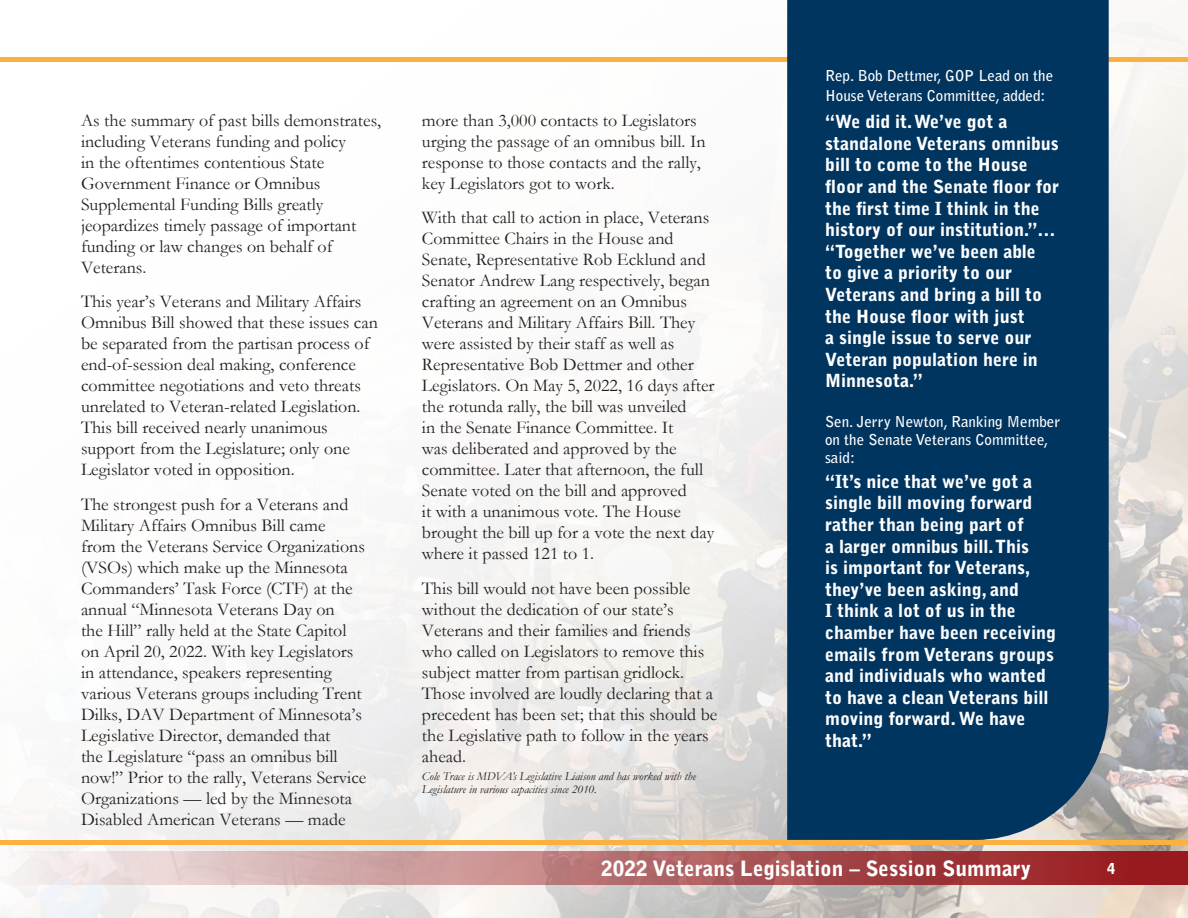
<style>
.page{position:relative;width:1188px;height:918px;background:#fff}
.page>*{position:absolute;margin:0;border:0;box-sizing:border-box;transform-origin:0 0}
.t1{font:900 21px "Bell Gothic Std";color:#fff}
.t2{font:18px/21px "Garamond";color:#231f20}
.t3{font:900 18px/21.6px "Bell Gothic Std";color:#fff}
.t4{font:700 15px/18px "Bell Gothic Std";color:#fff}
.t5{font:900 15px "Bell Gothic Std";color:#fff}
.t6{font:italic 12px/13.5px "Garamond";color:#231f20}
</style>
<div class="page">
<img style="left:1px;top:22px;width:1187px;height:896px">
<div style="left:1px;top:852px;width:1187px;height:33px;background:linear-gradient(to right,#f3f1ef,#8b070b)"></div>
<div style="left:0;top:840px;width:1188px;height:5px;background:#fbb13f"></div>
<div style="left:0;top:57px;width:1188px;height:5px;background:#fbb13f"></div>
<div style="left:787px;top:0;width:322px;height:840px;background:#003560"></div>
<p class="t2" style="left:81px;top:109px;width:302px">As the summary of past bills demonstrates, including Veterans funding and policy<br>in the oftentimes contentious State Government Finance or Omnibus Supplemental Funding Bills greatly jeopardizes timely passage of important funding or law changes on behalf of Veterans.</p>
<p class="t2" style="left:81px;top:291px;width:298px">This year’s Veterans and Military Affairs Omnibus Bill showed that these issues can be separated from the partisan process of end-of-session deal making, conference committee negotiations and veto threats unrelated to Veteran-related Legislation.<br>This bill received nearly unanimous support from the Legislature; only one Legislator voted in opposition.</p>
<p class="t2" style="left:81px;top:493px;width:287px">The strongest push for a Veterans and Military Affairs Omnibus Bill came<br>from the Veterans Service Organizations (VSOs) which make up the Minnesota Commanders’ Task Force (CTF) at the annual “Minnesota Veterans Day on<br>the Hill” rally held at the State Capitol on April 20, 2022. With key Legislators in attendance, speakers representing various Veterans groups including Trent Dilks, DAV Department of Minnesota’s Legislative Director, demanded that<br>the Legislature “pass an omnibus bill now!” Prior to the rally, Veterans Service Organizations — led by the Minnesota Disabled American Veterans — made</p>
<p class="t2" style="left:422px;top:109px;width:285px">more than 3,000 contacts to Legislators urging the passage of an omnibus bill. In response to those contacts and the rally, key Legislators got to work.</p>
<p class="t2" style="left:422px;top:207px;width:294px">With that call to action in place, Veterans Committee Chairs in the House and Senate, Representative Rob Ecklund and Senator Andrew Lang respectively, began crafting an agreement on an Omnibus Veterans and Military Affairs Bill. They were assisted by their staff as well as Representative Bob Dettmer and other Legislators. On May 5, 2022, 16 days after the rotunda rally, the bill was unveiled<br>in the Senate Finance Committee. It<br>was deliberated and approved by the committee. Later that afternoon, the full Senate voted on the bill and approved<br>it with a unanimous vote. The House brought the bill up for a vote the next day where it passed 121 to 1.</p>
<p class="t2" style="left:422px;top:577px;width:297px">This bill would not have been possible without the dedication of our state’s Veterans and their families and friends who called on Legislators to remove this subject matter from partisan gridlock.<br>Those involved are loudly declaring that a precedent has been set; that this should be the Legislative path to follow in the years ahead.</p>
<p class="t6" style="left:422px;top:769px;width:276px">Cole Trace is MDVA’s Legislative Liaison and has worked with the<br>Legislature in various capacities since 2010.</p>
<p class="t4" style="left:825px;top:66px;width:230px;line-height:19.8px">Rep. Bob Dettmer, GOP Lead on the<br>House Veterans Committee, added:</p>
<p class="t3" style="left:825px;top:111px;width:236px">“We did it. We’ve got a standalone Veterans omnibus bill to come to the House floor and the Senate floor for the first time I think in the history of our institution.”… “Together we’ve been able<br>to give a priority to our<br>Veterans and bring a bill to the House floor with just<br>a single issue to serve our<br>Veteran population here in<br>Minnesota.”</p>
<p class="t4" style="left:825px;top:413px;width:237px">Sen. Jerry Newton, Ranking Member on the Senate Veterans Committee, said:</p>
<p class="t3" style="left:825px;top:471px;width:233px">“It’s nice that we’ve got a single bill moving forward rather than being part of<br>a larger omnibus bill. This<br>is important for Veterans, they’ve been asking, and<br>I think a lot of us in the chamber have been receiving emails from Veterans groups and individuals who wanted to have a clean Veterans bill moving forward. We have that.”</p>
<p class="t1" style="left:601px;top:856px;width:432px">2022 Veterans Legislation – Session Summary</p>
<p class="t5" style="left:1107px;top:860px;width:10px">4</p>
</div>
